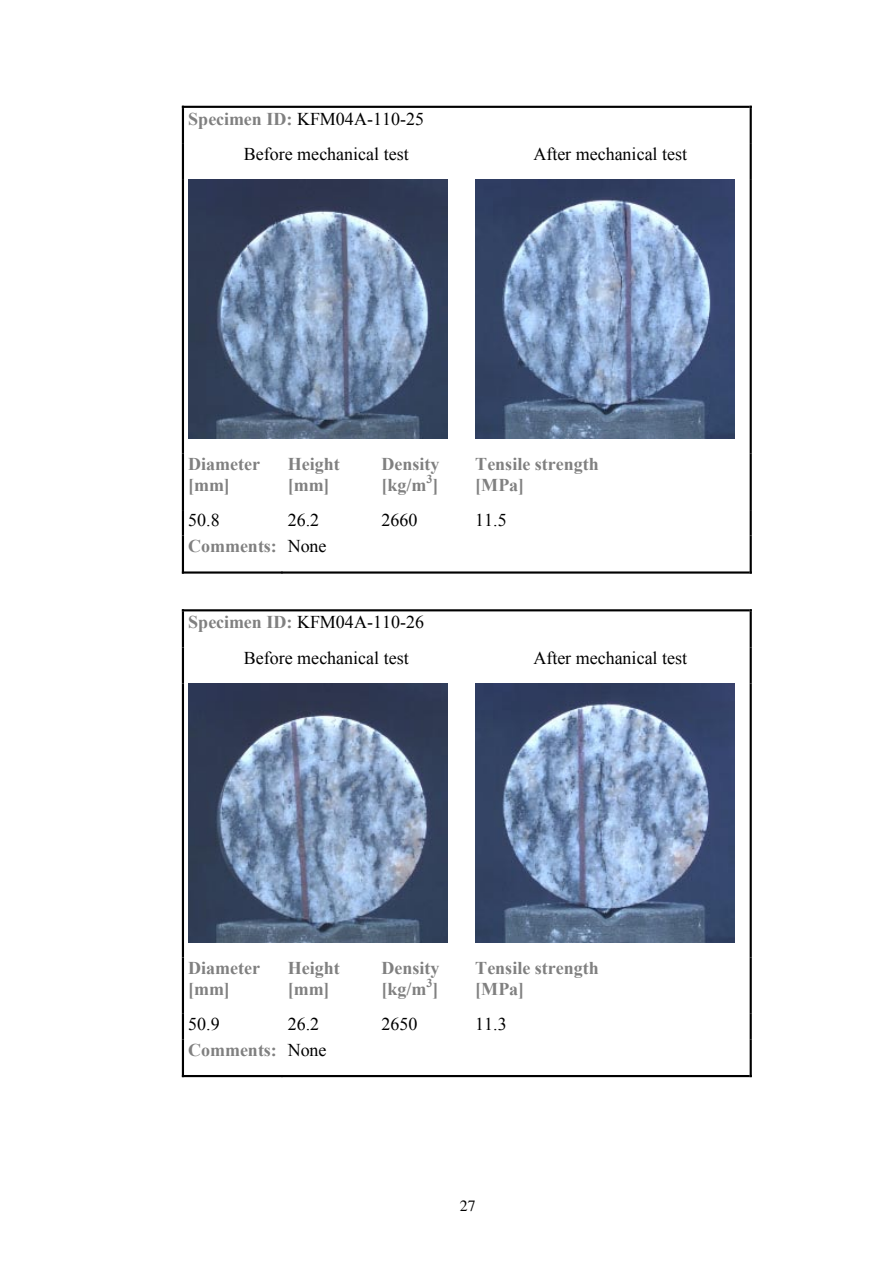
<style>
.page{position:relative;width:893px;height:1263px;background:#fff}
.page>*{position:absolute;margin:0;border:0;box-sizing:border-box;transform-origin:0 0}
.t1{font:18px/35.7px "Times New Roman";color:#000}
.t2{font:700 18px/20.9px "Times New Roman";color:#808080}
.t3{font:15.75px "Times";color:#000}
.t4{font:700 12px "Times New Roman";color:#808080}
.s1{font-weight:700;color:#808080}
.s2{font-weight:400;color:#000}
</style>
<div class="page">
<hr style="left:182px;top:106px;width:568px;height:2px;background:#000">
<hr style="left:182px;top:108px;width:2px;height:36px;background:#000">
<hr style="left:750px;top:108px;width:2px;height:36px;background:#000">
<hr style="left:182px;top:144px;width:2px;height:36px;background:#000">
<hr style="left:750px;top:144px;width:2px;height:36px;background:#000">
<img style="left:188px;top:180px;width:259px;height:259px">
<img style="left:475px;top:180px;width:259px;height:259px">
<hr style="left:182px;top:180px;width:2px;height:274px;background:#000">
<hr style="left:750px;top:180px;width:2px;height:274px;background:#000">
<hr style="left:182px;top:454px;width:2px;height:56px;background:#000">
<hr style="left:750px;top:454px;width:2px;height:56px;background:#000">
<hr style="left:182px;top:510px;width:2px;height:26px;background:#000">
<hr style="left:750px;top:510px;width:2px;height:26px;background:#000">
<hr style="left:182px;top:536px;width:2px;height:38px;background:#000">
<hr style="left:182px;top:571px;width:100px;height:3px;background:#000">
<hr style="left:281px;top:571px;width:469px;height:3px;background:#000">
<hr style="left:750px;top:536px;width:2px;height:38px;background:#000">
<hr style="left:182px;top:609px;width:568px;height:2px;background:#000">
<hr style="left:182px;top:612px;width:2px;height:36px;background:#000">
<hr style="left:750px;top:612px;width:2px;height:36px;background:#000">
<hr style="left:182px;top:648px;width:2px;height:36px;background:#000">
<hr style="left:750px;top:648px;width:2px;height:36px;background:#000">
<img style="left:188px;top:683px;width:259px;height:259px">
<img style="left:475px;top:683px;width:259px;height:259px">
<hr style="left:182px;top:684px;width:2px;height:273px;background:#000">
<hr style="left:750px;top:684px;width:2px;height:273px;background:#000">
<hr style="left:182px;top:957px;width:2px;height:57px;background:#000">
<hr style="left:750px;top:957px;width:2px;height:57px;background:#000">
<hr style="left:182px;top:1014px;width:2px;height:25px;background:#000">
<hr style="left:750px;top:1014px;width:2px;height:25px;background:#000">
<hr style="left:182px;top:1039px;width:2px;height:38px;background:#000">
<hr style="left:182px;top:1075px;width:100px;height:2px;background:#000">
<hr style="left:281px;top:1075px;width:469px;height:2px;background:#000">
<hr style="left:750px;top:1039px;width:2px;height:38px;background:#000">
<p class="t1" style="left:244px;top:100px;width:182px;text-indent:-56px"><span class="s1">Specimen ID:</span> KFM04A-110-25<br>Before mechanical test</p>
<p class="t1" style="left:533px;top:136px;width:155px">After mechanical test</p>
<p class="t2" style="left:188px;top:453px;width:73px">Diameter [mm]</p>
<p class="t2" style="left:288px;top:453px;width:54px">Height [mm]</p>
<p class="t2" style="left:381px;top:453px;width:60px">Density [kg/m ]</p>
<p class="t4" style="left:426px;top:471px;width:8px">3</p>
<p class="t2" style="left:475px;top:453px;width:125px">Tensile strength [MPa]</p>
<p class="t1" style="left:188px;top:502px;width:33px">50.8</p>
<p class="t1" style="left:288px;top:502px;width:33px">26.2</p>
<p class="t1" style="left:381px;top:502px;width:37px">2660</p>
<p class="t1" style="left:475px;top:502px;width:33px">11.5</p>
<p class="t2" style="left:188px;top:535px;width:140px">Comments: <span class="s2">None</span></p>
<p class="t1" style="left:244px;top:604px;width:182px;text-indent:-56px"><span class="s1">Specimen ID:</span> KFM04A-110-26<br>Before mechanical test</p>
<p class="t1" style="left:533px;top:640px;width:155px">After mechanical test</p>
<p class="t2" style="left:188px;top:957px;width:73px">Diameter [mm]</p>
<p class="t2" style="left:288px;top:957px;width:54px">Height [mm]</p>
<p class="t2" style="left:381px;top:957px;width:60px">Density [kg/m ]</p>
<p class="t4" style="left:426px;top:974px;width:8px">3</p>
<p class="t2" style="left:475px;top:957px;width:125px">Tensile strength [MPa]</p>
<p class="t1" style="left:188px;top:1006px;width:33px">50.9</p>
<p class="t1" style="left:288px;top:1006px;width:33px">26.2</p>
<p class="t1" style="left:381px;top:1006px;width:37px">2650</p>
<p class="t1" style="left:475px;top:1006px;width:33px">11.3</p>
<p class="t2" style="left:188px;top:1039px;width:140px">Comments: <span class="s2">None</span></p>
<p class="t3" style="left:460px;top:1197px;width:17px">27</p>
</div>
